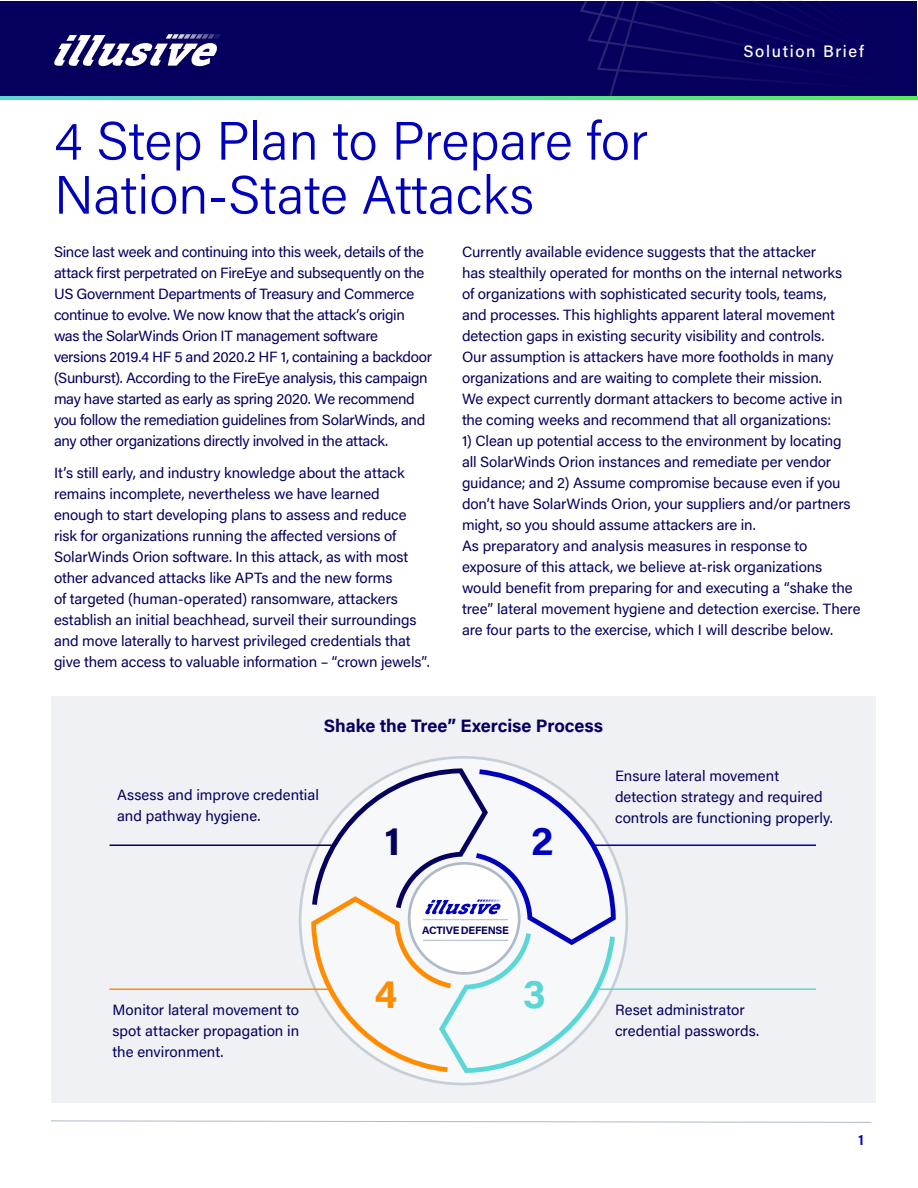
<style>
.page{position:relative;width:918px;height:1188px;background:#fff}
.page>*{position:absolute;margin:0;border:0;box-sizing:border-box;transform-origin:0 0}
.Cover_Title{font:300 54px/54px "Acumin Pro";color:#0000ba}
.Body{font:700 40.5px "Acumin Pro";color:#05005e}
.Body-2{font:700 40.5px "Acumin Pro";color:#0000ba}
.Body-3{font:700 40.5px "Acumin Pro";color:#ff8b00}
.Body-4{font:700 40.5px "Acumin Pro";color:#5cd5d5}
.Body-5{font:700 18px "Acumin Pro";letter-spacing:-.005em;color:#05005e}
.Eyebrow{font:500 16.5px "Acumin Pro";letter-spacing:.1em;color:#fff}
.Body-6{font:15px/21px "Acumin Pro";letter-spacing:-.01em;color:#05005e}
.Number_List{font:15px/21px "Acumin Pro";color:#05005e}
.t1{font:600 15px "Acumin Pro";color:#0000ba}
.Body-7{font:700 10.8px "Acumin Pro";letter-spacing:-.025em;color:#05005e}
</style>
<div class="page">
<div style="left:51px;top:697px;width:825px;height:406px;background:#eff1f4"></div>
<div style="left:1px;top:1px;width:916px;height:96px;background:#05005e"></div>
<svg style="left:580px;top:1px;width:338px;height:97px"></svg>
<svg style="left:54px;top:34px;width:166px;height:32px"></svg>
<svg style="left:1px;top:97px;width:916px;height:3px;background:#59e096"></svg>
<svg style="left:51px;top:1120px;width:821px;height:3px"></svg>
<svg style="left:300px;top:757px;width:327px;height:327px"></svg>
<svg style="left:311px;top:768px;width:305px;height:305px"></svg>
<hr style="left:423px;top:919px;width:85px;height:1px;background:#aebac8">
<hr style="left:423px;top:940px;width:85px;height:1px;background:#aebac8">
<hr style="left:110px;top:844px;width:222px;height:2px;background:#05005e">
<hr style="left:110px;top:988px;width:222px;height:2px;background:#ff8b00">
<hr style="left:594px;top:844px;width:222px;height:2px;background:#0000ba">
<hr style="left:594px;top:988px;width:222px;height:2px;background:#5cd5d5">
<p class="Cover_Title" style="left:54px;top:112px;width:596px">4 Step Plan to Prepare for<br>Nation-State Attacks</p>
<p class="Eyebrow" style="left:743px;top:40px;width:122px">Solution Brief</p>
<p class="Body-6" style="left:54px;top:241px;width:380px">Since last week and continuing into this week, details of the attack first perpetrated on FireEye and subsequently on the US Government Departments of Treasury and Commerce continue to evolve. We now know that the attack’s origin was the SolarWinds Orion IT management software versions 2019.4 HF 5 and 2020.2 HF 1, containing a backdoor (Sunburst). According to the FireEye analysis, this campaign may have started as early as spring 2020. We recommend you follow the remediation guidelines from SolarWinds, and any other organizations directly involved in the attack.</p>
<p class="Body-6" style="left:54px;top:461px;width:377px">It’s still early, and industry knowledge about the attack remains incomplete, nevertheless we have learned enough to start developing plans to assess and reduce risk for organizations running the affected versions of SolarWinds Orion software. In this attack, as with most other advanced attacks like APTs and the new forms<br>of targeted (human-operated) ransomware, attackers establish an initial beachhead, surveil their surroundings and move laterally to harvest privileged credentials that give them access to valuable information – “crown jewels”.</p>
<p class="Body-6" style="left:462px;top:241px;width:382px">Currently available evidence suggests that the attacker has stealthily operated for months on the internal networks of organizations with sophisticated security tools, teams, and processes. This highlights apparent lateral movement detection gaps in existing security visibility and controls.<br>Our assumption is attackers have more footholds in many organizations and are waiting to complete their mission.<br>We expect currently dormant attackers to become active in the coming weeks and recommend that all organizations:</p>
<p class="Body-6" style="left:462px;top:430px;width:390px">1) Clean up potential access to the environment by locating all SolarWinds Orion instances and remediate per vendor guidance; and 2) Assume compromise because even if you don’t have SolarWinds Orion, your suppliers and/or partners might, so you should assume attackers are in.</p>
<p class="Body-6" style="left:462px;top:535px;width:400px">As preparatory and analysis measures in response to exposure of this attack, we believe at-risk organizations would benefit from preparing for and executing a “shake the tree” lateral movement hygiene and detection exercise. There are four parts to the exercise, which I will describe below.</p>
<p class="Body-5" style="left:324px;top:713px;width:281px">Shake the Tree” Exercise Process</p>
<p class="Number_List" style="left:117px;top:784px;width:203px">Assess and improve credential and pathway hygiene.</p>
<p class="Body" style="left:385px;top:812px;width:18px">1</p>
<p class="Body-2" style="left:531px;top:812px;width:24px">2</p>
<p class="Number_List" style="left:615px;top:764px;width:219px">Ensure lateral movement detection strategy and required controls are functioning properly.</p>
<p class="Number_List" style="left:112px;top:998px;width:188px;text-align:justify">Monitor lateral movement to spot attacker propagation in the environment.</p>
<p class="Body-7" style="left:422px;top:922px;width:88px">ACTIVE DEFENSE</p>
<p class="Body-3" style="left:374px;top:966px;width:24px">4</p>
<p class="Body-4" style="left:523px;top:966px;width:24px">3</p>
<p class="Number_List" style="left:615px;top:998px;width:146px">Reset administrator credential passwords.</p>
<p class="t1" style="left:858px;top:1129px;width:7px">1</p>
</div>
